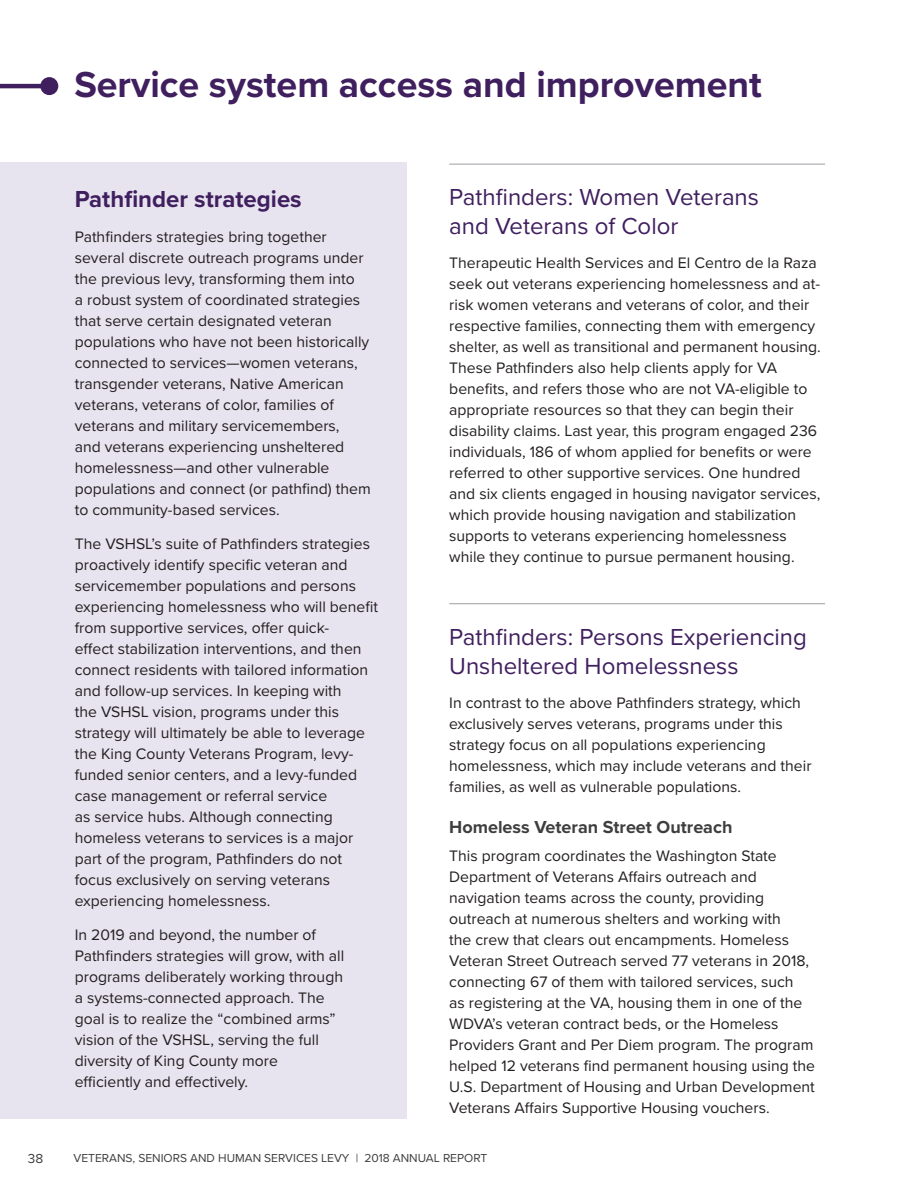
<style>
.page{position:relative;width:918px;height:1188px;background:#fff}
.page>*{position:absolute;margin:0;border:0;box-sizing:border-box;transform-origin:0 0}
.t1{font:700 37.5px "Proxima Nova";color:#401f5e}
.t2{font:24px/28.8px "Proxima Nova";color:#401f5e}
.t3{font:700 24px "Proxima Nova";color:#401f5e}
.t4{font:700 18px "Proxima Nova";color:#3e3e3f}
.t5{font:15.75px/21px "Proxima Nova";color:#231f20}
.t6{font:13.5px "Proxima Nova";color:#3e3e3f}
.t7{font:12px "Proxima Nova";color:#3e3e3f}
</style>
<div class="page">
<div style="left:0;top:162px;width:406px;height:957px;background:#e7e4f0"></div>
<hr style="left:449px;top:164px;width:376px;height:1px;background:#a8a9ad">
<hr style="left:449px;top:603px;width:376px;height:1px;background:#a8a9ad">
<hr style="left:0;top:84px;width:49px;height:4px;background:#401f5e">
<div style="left:40px;top:77px;width:18px;height:18px;background:#401f5e;border-radius:50%"></div>
<h1 class="t1" style="left:74px;top:57px;width:689px">Service system access and improvement</h1>
<h2 class="t3" style="left:75px;top:181px;width:228px">Pathfinder strategies</h2>
<p class="t5" style="left:75px;top:225px;width:297px">Pathfinders strategies bring together several discrete outreach programs under the previous levy, transforming them into<br>a robust system of coordinated strategies that serve certain designated veteran populations who have not been historically connected to services—women veterans, transgender veterans, Native American veterans, veterans of color, families of veterans and military servicemembers,<br>and veterans experiencing unsheltered homelessness—and other vulnerable populations and connect (or pathfind) them to community-based services.</p>
<p class="t5" style="left:75px;top:532px;width:305px">The VSHSL’s suite of Pathfinders strategies proactively identify specific veteran and servicemember populations and persons experiencing homelessness who will benefit from supportive services, offer quick-<br>effect stabilization interventions, and then connect residents with tailored information and follow-up services. In keeping with<br>the VSHSL vision, programs under this strategy will ultimately be able to leverage the King County Veterans Program, levy&shy;funded senior centers, and a levy-funded case management or referral service<br>as service hubs. Although connecting homeless veterans to services is a major part of the program, Pathfinders do not focus exclusively on serving veterans experiencing homelessness.</p>
<p class="t5" style="left:75px;top:923px;width:271px">In 2019 and beyond, the number of Pathfinders strategies will grow, with all programs deliberately working through a systems-connected approach. The goal is to realize the “combined arms” vision of the VSHSL, serving the full diversity of King County more efficiently and effectively.</p>
<h2 class="t2" style="left:449px;top:182px;width:311px">Pathfinders: Women Veterans and Veterans of Color</h2>
<p class="t5" style="left:449px;top:252px;width:373px">Therapeutic Health Services and El Centro de la Raza seek out veterans experiencing homelessness and at&shy;risk women veterans and veterans of color, and their respective families, connecting them with emergency shelter, as well as transitional and permanent housing.<br>These Pathfinders also help clients apply for VA benefits, and refers those who are not VA-eligible to appropriate resources so that they can begin their disability claims. Last year, this program engaged 236 individuals, 186 of whom applied for benefits or were referred to other supportive services. One hundred and six clients engaged in housing navigator services, which provide housing navigation and stabilization supports to veterans experiencing homelessness while they continue to pursue permanent housing.</p>
<h2 class="t2" style="left:449px;top:621px;width:359px">Pathfinders: Persons Experiencing<br>Unsheltered Homelessness</h2>
<p class="t5" style="left:449px;top:692px;width:364px">In contrast to the above Pathfinders strategy, which exclusively serves veterans, programs under this strategy focus on all populations experiencing homelessness, which may include veterans and their families, as well as vulnerable populations.</p>
<p class="t4" style="left:449px;top:814px;width:285px">Homeless Veteran Street Outreach</p>
<p class="t5" style="left:449px;top:845px;width:367px">This program coordinates the Washington State Department of Veterans Affairs outreach and navigation teams across the county, providing outreach at numerous shelters and working with<br>the crew that clears out encampments. Homeless Veteran Street Outreach served 77 veterans in 2018, connecting 67 of them with tailored services, such<br>as registering at the VA, housing them in one of the WDVA’s veteran contract beds, or the Homeless Providers Grant and Per Diem program. The program helped 12 veterans find permanent housing using the U.S. Department of Housing and Urban Development Veterans Affairs Supportive Housing vouchers.</p>
<p class="t6" style="left:28px;top:1148px;width:17px">38</p>
<p class="t7" style="left:73px;top:1149px;width:415px">VETERANS, SENIORS AND HUMAN SERVICES LEVY | 2018 ANNUAL REPORT</p>
</div>
